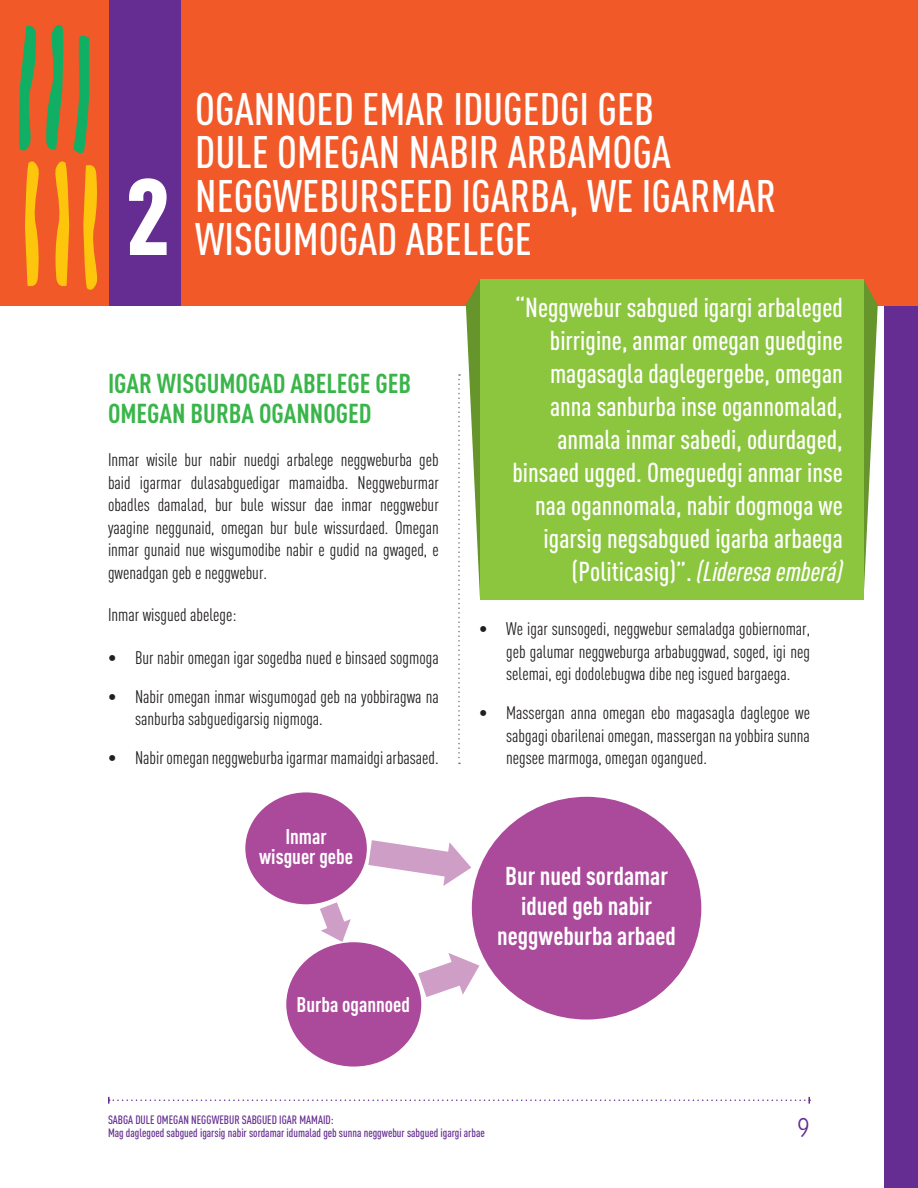
<style>
.page{position:relative;width:918px;height:1188px;background:#fff}
.page>*{position:absolute;margin:0;border:0;box-sizing:border-box;transform-origin:0 0}
.t1{font:900 condensed 106.5px "DIN Pro";color:#fff}
.t2{font:500 condensed 45px/43.5px "DIN Pro";color:#fff}
.t3{font:500 condensed 27px/33px "DIN Pro";color:#fff;text-align:right}
.t4{font:700 condensed 27px/30px "DIN Pro";color:#3ab54a}
.t5{font:300 27px "Folks";color:#652d91;scale:.9 1}
.t6{font:700 condensed 25.5px/30px "DIN Pro";color:#fff;text-align:center}
.t7{font:700 condensed 21px/19.5px "DIN Pro";color:#fff;text-align:center}
.t8{font:condensed 18px/22.5px "DIN Pro";color:#231f20;text-align:justify}
.t9{font:500 condensed 12px/13.5px "DIN Pro";color:#652d91}
.s1{font-style:italic}
</style>
<div class="page">
<div style="left:884px;top:0;width:34px;height:1188px;background:#652d91"></div>
<svg style="left:108px;top:1097px;width:702px;height:7px"></svg>
<div style="left:0;top:0;width:918px;height:306px;background:#f15929"></div>
<div style="left:109px;top:0;width:72px;height:306px;background:#652d91"></div>
<svg style="left:19px;top:24px;width:79px;height:266px"></svg>
<svg style="left:458px;top:374px;width:2px;height:390px"></svg>
<div style="left:472px;top:797px;width:229px;height:223px;background:#ab499b;border-radius:50%"></div>
<div style="left:245px;top:792px;width:122px;height:112px;background:#ab499b;border-radius:50%"></div>
<div style="left:286px;top:942px;width:135px;height:125px;background:#ab499b;border-radius:50%"></div>
<svg style="left:320px;top:902px;width:31px;height:40px"></svg>
<svg style="left:418px;top:953px;width:61px;height:44px"></svg>
<svg style="left:368px;top:840px;width:103px;height:46px"></svg>
<svg style="left:466px;top:279px;width:14px;height:319px"></svg>
<svg style="left:864px;top:280px;width:14px;height:310px"></svg>
<div style="left:480px;top:279px;width:384px;height:320px;background:#8bc63e"></div>
<h1 class="t1" style="left:125px;top:134px;width:47px">2</h1>
<h2 class="t2" style="left:195px;top:83px;width:582px">OGANNOED EMAR IDUGEDGI GEB<br>DULE OMEGAN NABIR ARBAMOGA<br>NEGGWEBURSEED IGARBA, WE IGARMAR</h2>
<h2 class="t2" style="left:195px;top:214px;width:338px">WISGUMOGAD ABELEGE</h2>
<h3 class="t4" style="left:108px;top:367px;width:305px">IGAR WISGUMOGAD ABELEGE GEB<br>OMEGAN BURBA OGANNOGED</h3>
<p class="t8" style="left:108px;top:447px;width:332px">Inmar wisile bur nabir nuedgi arbalege neggweburba geb baid igarmar dulasabguedigar mamaidba. Neggweburmar obadles damalad, bur bule wissur dae inmar neggwebur yaagine neggunaid, omegan bur bule wissurdaed. Omegan inmar gunaid nue wisgumodibe nabir e gudid na gwaged, e gwenadgan geb e neggwebur.</p>
<p class="t8" style="left:108px;top:603px;width:130px">Inmar wisgued abelege:</p>
<p class="t8" style="left:108px;top:645px;width:332px">• Bur nabir omegan igar sogedba nued e binsaed sogmoga</p>
<p class="t8" style="left:135px;top:684px;width:305px;text-indent:-27px">• Nabir omegan inmar wisgumogad geb na yobbiragwa na sanburba sabguedigarsig nigmoga.</p>
<p class="t8" style="left:108px;top:745px;width:332px">• Nabir omegan neggweburba igarmar mamaidgi arbasaed.</p>
<p class="t7" style="left:259px;top:825px;width:95px">Inmar wisguer gebe</p>
<p class="t7" style="left:297px;top:993px;width:115px">Burba ogannoed</p>
<p class="t3" style="left:512px;top:288px;width:332px">“Neggwebur sabgued igargi arbaleged birrigine, anmar omegan guedgine magasagla daglegergebe, omegan anna sanburba inse ogannomalad, anmala inmar sabedi, odurdaged, binsaed ugged. Omeguedgi anmar inse naa ogannomala, nabir dogmoga we igarsig negsabgued igarba arbaega (Politicasig)”. <span class="s1">(Lideresa emberá)</span></p>
<p class="t8" style="left:506px;top:616px;width:305px;text-indent:-27px">• We igar sunsogedi, neggwebur semaladga gobiernomar, geb galumar neggweburga arbabuggwad, soged, igi neg selemai, egi dodolebugwa dibe neg isgued bargaega.</p>
<p class="t8" style="left:506px;top:700px;width:305px;text-indent:-27px">• Massergan anna omegan ebo magasagla daglegoe we sabgagi obarilenai omegan, massergan na yobbira sunna negsee marmoga, omegan ogangued.</p>
<h3 class="t6" style="left:497px;top:859px;width:180px">Bur nued sordamar idued geb nabir neggweburba arbaed</h3>
<p class="t9" style="left:108px;top:1112px;width:378px">SABGA DULE OMEGAN NEGGWEBUR SABGUED IGAR MAMAID:<br>Mag daglegoed sabgued igarsig nabir sordamar idumalad geb sunna neggwebur sabgued igargi arbae</p>
<h3 class="t5" style="left:797px;top:1113px;width:16px">9</h3>
</div>
